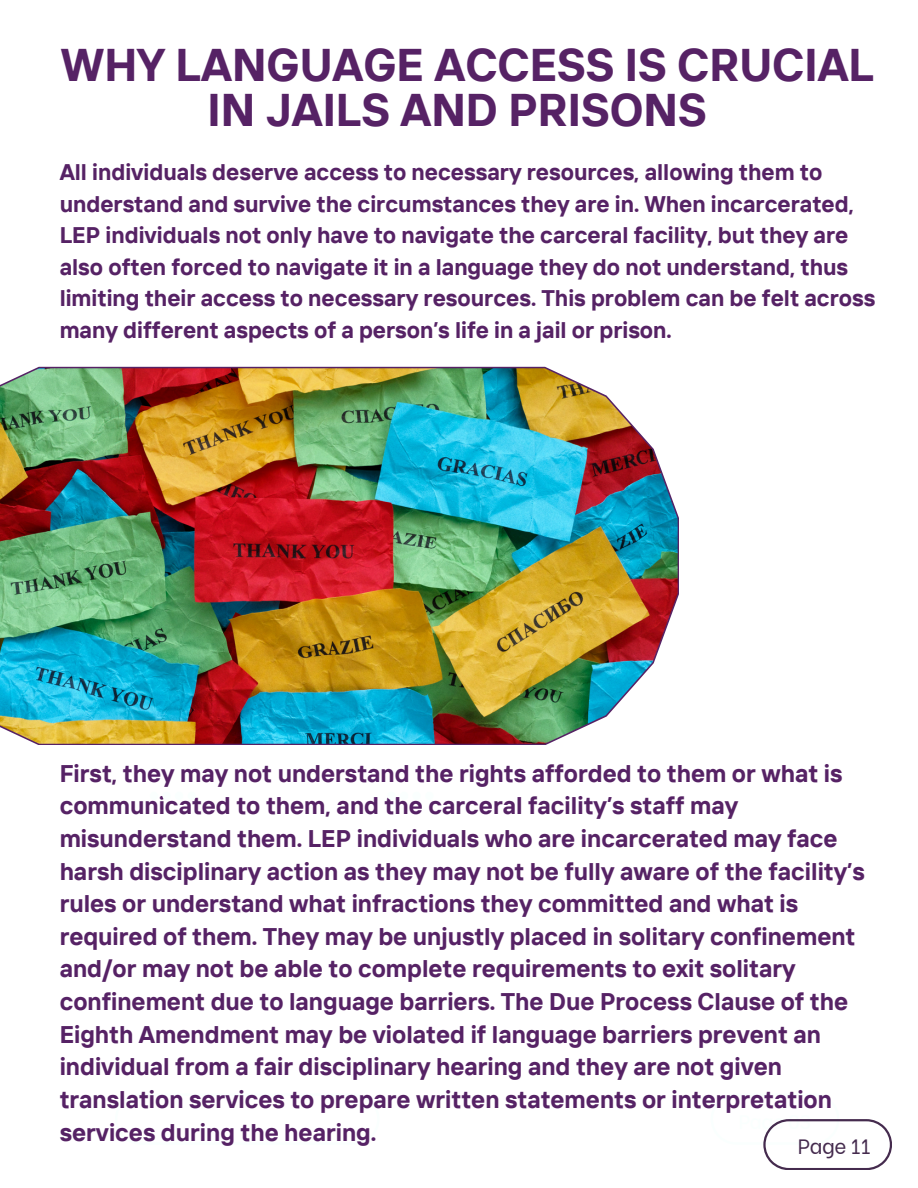
<style>
.page{position:relative;width:918px;height:1188px;background:#fff}
.page>*{position:absolute;margin:0;border:0;box-sizing:border-box;transform-origin:0 0}
.t1{font:700 45.75px/45px "TT Interphases";color:#562265;text-align:center}
.t2{font:700 24px/32.7px "TT Interphases";color:#562265}
.t3{font:700 22.5px/31.5px "TT Interphases";color:#562265}
.t4{font:20.7px "Be Vietnam";letter-spacing:-.02em;color:#452b4e}
</style>
<div class="page">
<img style="left:0;top:367px;width:679px;height:378px">
<svg style="left:763px;top:1119px;width:129px;height:51px"></svg>
<p class="t1" style="left:61px;top:41px;width:815px">WHY LANGUAGE ACCESS IS CRUCIAL<br>IN JAILS AND PRISONS</p>
<h2 class="t3" style="left:60px;top:156px;width:817px">All individuals deserve access to necessary resources, allowing them to understand and survive the circumstances they are in. When incarcerated, LEP individuals not only have to navigate the carceral facility, but they are also often forced to navigate it in a language they do not understand, thus limiting their access to necessary resources. This problem can be felt across many different aspects of a person’s life in a jail or prison.</h2>
<p class="t2" style="left:60px;top:756px;width:807px">First, they may not understand the rights afforded to them or what is communicated to them, and the carceral facility’s staff may misunderstand them. LEP individuals who are incarcerated may face harsh disciplinary action as they may not be fully aware of the facility’s rules or understand what infractions they committed and what is required of them. They may be unjustly placed in solitary confinement and/or may not be able to complete requirements to exit solitary confinement due to language barriers. The Due Process Clause of the Eighth Amendment may be violated if language barriers prevent an individual from a fair disciplinary hearing and they are not given translation services to prepare written statements or interpretation services during the hearing.</p>
<p class="t4" style="left:798px;top:1129px;width:74px">Page 11</p>
</div>
